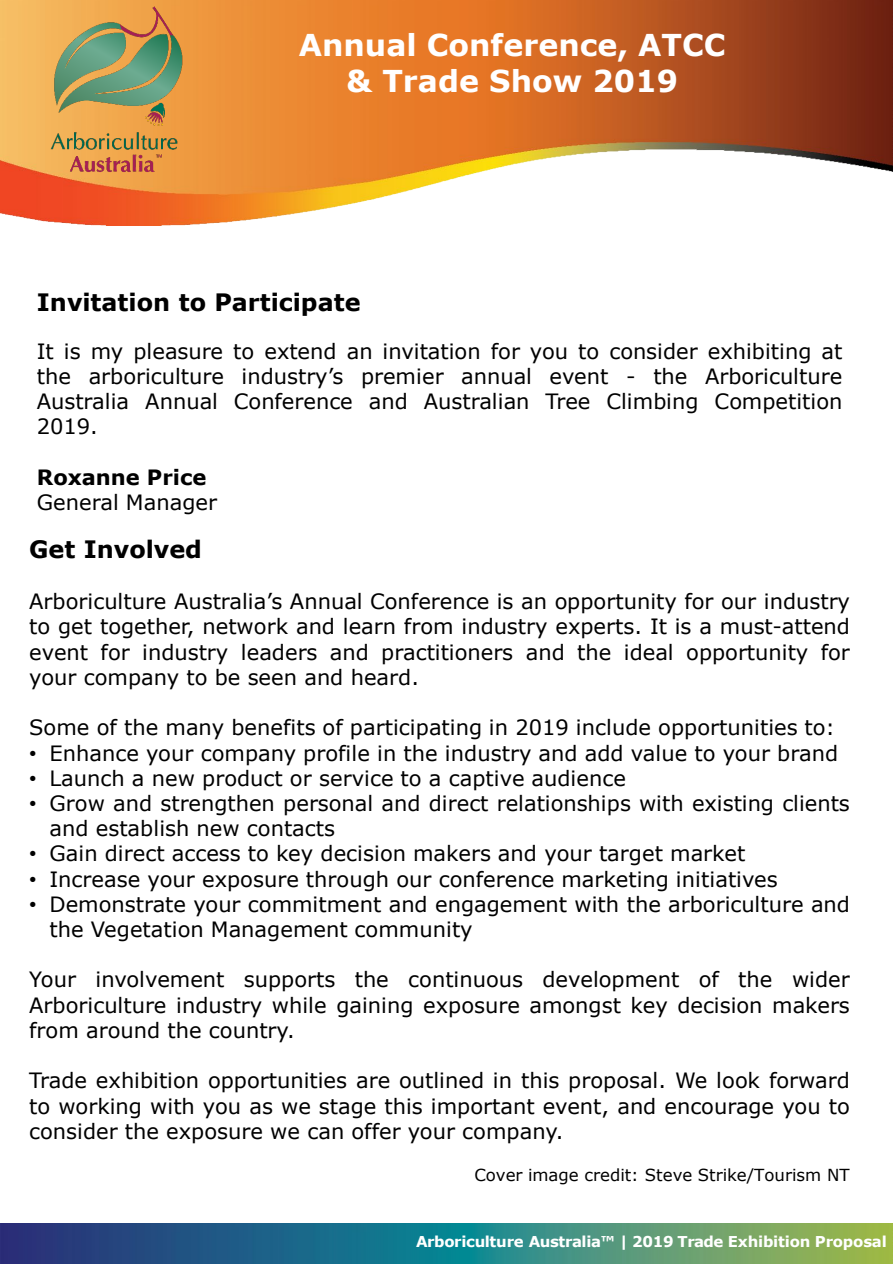
<style>
.page{position:relative;width:893px;height:1264px;background:#fff}
.page>*{position:absolute;margin:0;border:0;box-sizing:border-box;transform-origin:0 0}
.t1{font:700 30px "Verdana";color:#fff}
.t2{font:700 24px "Verdana";color:#000}
.t3{font:21px/25.2px "Verdana";color:#000;text-align:justify}
.t4{font:700 21px "Verdana";color:#000}
.t5{font:16.5px "Verdana";letter-spacing:-.005em;color:#000}
.t6{font:700 15px "Verdana";letter-spacing:-.025em;color:#fff}
.s1{font-family:"Arial"}
</style>
<div class="page">
<img style="left:0;top:1223px;width:892px;height:40px">
<img style="left:0;top:0;width:892px;height:225px">
<img style="left:33px;top:5px;width:171px;height:170px">
<p class="t1" style="left:298px;top:24px;width:428px">Annual Conference, ATCC</p>
<p class="t1" style="left:346px;top:60px;width:333px">&amp; Trade Show 2019</p>
<p class="t2" style="left:37px;top:285px;width:325px">Invitation to Participate</p>
<p class="t3" style="left:37px;top:338px;width:807px">It is my pleasure to extend an invitation for you to consider exhibiting at the arboriculture industry’s premier annual event - the Arboriculture Australia Annual Conference and Australian Tree Climbing Competition 2019.</p>
<p class="t4" style="left:37px;top:462px;width:171px">Roxanne Price</p>
<p class="t3" style="left:37px;top:489px;width:182px">General Manager</p>
<p class="t2" style="left:29px;top:532px;width:174px">Get Involved</p>
<p class="t3" style="left:29px;top:588px;width:822px">Arboriculture Australia’s Annual Conference is an opportunity for our industry to get together, network and learn from industry experts. It is a must-attend event for industry leaders and practitioners and the ideal opportunity for your company to be seen and heard.</p>
<p class="t3" style="left:29px;top:714px;width:807px">Some of the many benefits of participating in 2019 include opportunities to:</p>
<p class="t3" style="left:29px;top:740px;width:810px"><span class="s1">•</span> Enhance your company profile in the industry and add value to your brand</p>
<p class="t3" style="left:29px;top:765px;width:598px"><span class="s1">•</span> Launch a new product or service to a captive audience</p>
<p class="t3" style="left:49px;top:790px;width:801px;text-indent:-20px"><span class="s1">•</span> Grow and strengthen personal and direct relationships with existing clients and establish new contacts</p>
<p class="t3" style="left:29px;top:840px;width:717px"><span class="s1">•</span> Gain direct access to key decision makers and your target market</p>
<p class="t3" style="left:29px;top:866px;width:750px"><span class="s1">•</span> Increase your exposure through our conference marketing initiatives</p>
<p class="t3" style="left:49px;top:891px;width:801px;text-indent:-20px"><span class="s1">•</span> Demonstrate your commitment and engagement with the arboriculture and the Vegetation Management community</p>
<p class="t3" style="left:29px;top:966px;width:822px">Your involvement supports the continuous development of the wider Arboriculture industry while gaining exposure amongst key decision makers from around the country.</p>
<p class="t3" style="left:29px;top:1067px;width:822px">Trade exhibition opportunities are outlined in this proposal. We look forward to working with you as we stage this important event, and encourage you to consider the exposure we can offer your company.</p>
<p class="t5" style="left:474px;top:1163px;width:377px">Cover image credit: Steve Strike/Tourism NT</p>
<p class="t6" style="left:416px;top:1230px;width:472px">Arboriculture Australia™ | 2019 Trade Exhibition Proposal</p>
</div>
